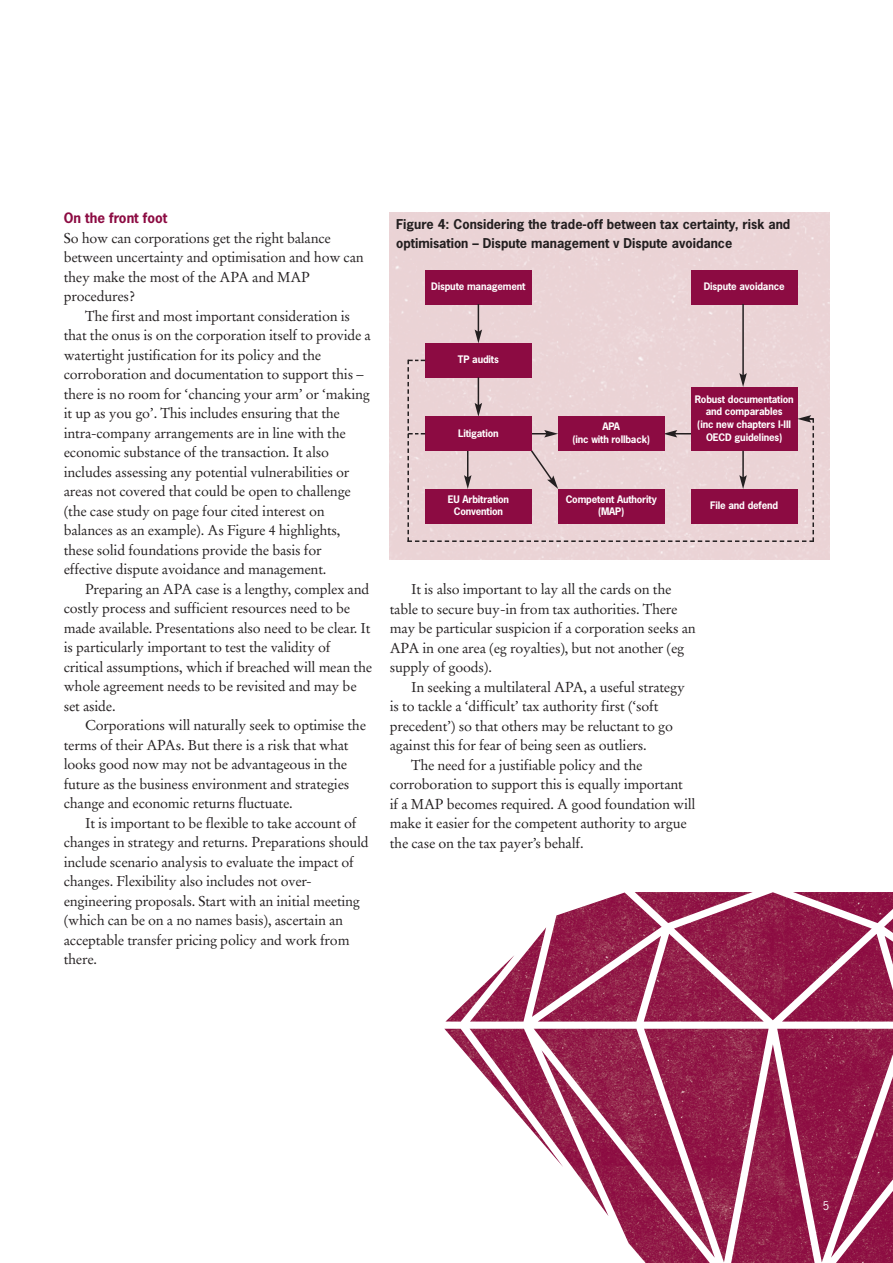
<style>
.page{position:relative;width:893px;height:1263px;background:#fff}
.page>*{position:absolute;margin:0;border:0;box-sizing:border-box;transform-origin:0 0}
.t1{font:14.25px/19.5px "Stempel Garamond";letter-spacing:-.015em;color:#231f20}
.t2{font:700 13.5px "News Gothic";color:#8c0b42}
.t3{font:700 12.75px/19.5px "News Gothic";color:#231f20}
.t4{font:11.25px "News Gothic";color:#fff}
.t5{font:700 9.75px/12.8px "News Gothic";letter-spacing:-.015em;color:#fff;text-align:center}
</style>
<div class="page">
<div style="left:390px;top:213px;width:439px;height:346px;background:#ebd3d6"></div>
<div style="left:425px;top:270px;width:106px;height:34px;background:#8c0b42"></div>
<div style="left:425px;top:343px;width:106px;height:34px;background:#8c0b42"></div>
<div style="left:691px;top:270px;width:106px;height:34px;background:#8c0b42"></div>
<svg style="left:475px;top:304px;width:7px;height:39px"></svg>
<hr style="left:742px;top:304px;width:2px;height:72px;background:#231f20">
<svg style="left:407px;top:360px;width:407px;height:182px;background:#c4869c"></svg>
<img style="left:444px;top:892px;width:449px;height:371px">
<p class="t2" style="left:64px;top:211px;width:105px">On the front foot</p>
<p class="t1" style="left:64px;top:229px;width:301px">So how can corporations get the right balance between uncertainty and optimisation and how can they make the most of the APA and MAP procedures?</p>
<p class="t1" style="left:64px;top:307px;width:309px;text-indent:21px">The first and most important consideration is that the onus is on the corporation itself to provide a watertight justification for its policy and the corroboration and documentation to support this – there is no room for ‘chancing your arm’ or ‘making it up as you go’. This includes ensuring that the intra-company arrangements are in line with the economic substance of the transaction. It also includes assessing any potential vulnerabilities or areas not covered that could be open to challenge (the case study on page four cited interest on balances as an example). As Figure 4 highlights, these solid foundations provide the basis for effective dispute avoidance and management.</p>
<p class="t1" style="left:64px;top:580px;width:310px;text-indent:21px">Preparing an APA case is a lengthy, complex and costly process and sufficient resources need to be made available. Presentations also need to be clear. It is particularly important to test the validity of critical assumptions, which if breached will mean the whole agreement needs to be revisited and may be set aside.</p>
<p class="t1" style="left:64px;top:717px;width:304px;text-indent:21px">Corporations will naturally seek to optimise the terms of their APAs. But there is a risk that what looks good now may not be advantageous in the future as the business environment and strategies change and economic returns fluctuate.</p>
<p class="t1" style="left:64px;top:814px;width:307px;text-indent:21px">It is important to be flexible to take account of changes in strategy and returns. Preparations should include scenario analysis to evaluate the impact of changes. Flexibility also includes not over&shy;engineering proposals. Start with an initial meeting (which can be on a no names basis), ascertain an acceptable transfer pricing policy and work from there.</p>
<p class="t3" style="left:396px;top:215px;width:396px">Figure 4: Considering the trade-off between tax certainty, risk and optimisation – Dispute management v Dispute avoidance</p>
<p class="t5" style="left:431px;top:280px;width:96px">Dispute management</p>
<p class="t5" style="left:704px;top:280px;width:82px">Dispute avoidance</p>
<p class="t5" style="left:458px;top:353px;width:42px">TP audits</p>
<p class="t5" style="left:458px;top:427px;width:42px">Litigation</p>
<p class="t5" style="left:448px;top:493px;width:63px">EU Arbitration<br>Convention</p>
<p class="t5" style="left:572px;top:420px;width:79px">APA<br>(inc with rollback)</p>
<p class="t5" style="left:566px;top:493px;width:93px">Competent Authority (MAP)</p>
<p class="t5" style="left:695px;top:393px;width:100px">Robust documentation and comparables<br>(inc new chapters I-III<br>OECD guidelines)</p>
<p class="t5" style="left:710px;top:499px;width:70px">File and defend</p>
<p class="t1" style="left:390px;top:581px;width:308px;text-indent:21px">It is also important to lay all the cards on the table to secure buy-in from tax authorities. There may be particular suspicion if a corporation seeks an APA in one area (eg royalties), but not another (eg supply of goods).</p>
<p class="t1" style="left:411px;top:678px;width:275px">In seeking a multilateral APA, a useful strategy</p>
<p class="t1" style="left:390px;top:698px;width:270px">is to tackle a ‘difficult’ tax authority first (‘soft</p>
<p class="t1" style="left:390px;top:717px;width:285px">precedent’) so that others may be reluctant to go</p>
<p class="t1" style="left:390px;top:737px;width:258px">against this for fear of being seen as outliers.</p>
<p class="t1" style="left:411px;top:756px;width:233px">The need for a justifiable policy and the</p>
<p class="t1" style="left:390px;top:776px;width:295px">corroboration to support this is equally important</p>
<p class="t1" style="left:390px;top:795px;width:307px">if a MAP becomes required. A good foundation will</p>
<p class="t1" style="left:390px;top:815px;width:298px">make it easier for the competent authority to argue</p>
<p class="t1" style="left:390px;top:834px;width:195px">the case on the tax payer’s behalf.</p>
<p class="t4" style="left:823px;top:1199px;width:8px">5</p>
</div>
